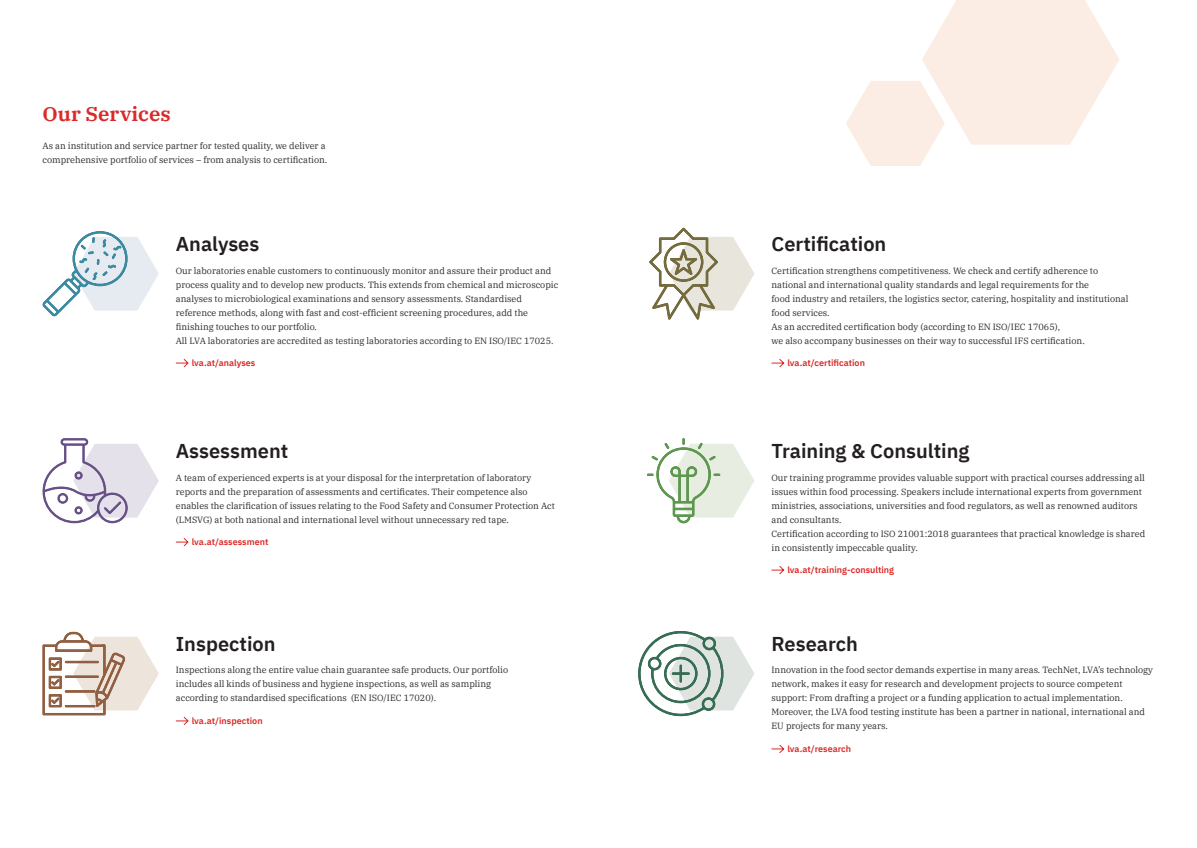
<style>
.page{position:relative;width:1197px;height:848px;background:#fff}
.page>*{position:absolute;margin:0;border:0;box-sizing:border-box;transform-origin:0 0}
.Headline{font:600 20px "IBM Plex Sans";color:#231f20}
.Headline-2{font:600 20px "IBM Plex Serif";color:#da2a28}
.Text{font:9px/14px "IBM Plex Serif";color:#2b292a}
.Text-2{font:600 9px "IBM Plex Sans";color:#da2a28}
</style>
<div class="page">
<svg style="left:771px;top:359px;width:14px;height:9px"></svg>
<svg style="left:771px;top:566px;width:14px;height:9px"></svg>
<svg style="left:771px;top:744px;width:14px;height:9px"></svg>
<svg style="left:846px;top:0;width:273px;height:166px"></svg>
<svg style="left:649px;top:228px;width:105px;height:91px"></svg>
<svg style="left:647px;top:438px;width:107px;height:85px"></svg>
<svg style="left:638px;top:631px;width:116px;height:85px"></svg>
<svg style="left:175px;top:359px;width:14px;height:9px"></svg>
<svg style="left:175px;top:538px;width:14px;height:9px"></svg>
<svg style="left:175px;top:716px;width:14px;height:9px"></svg>
<svg style="left:43px;top:231px;width:116px;height:85px"></svg>
<svg style="left:43px;top:438px;width:116px;height:85px"></svg>
<svg style="left:43px;top:632px;width:116px;height:83px"></svg>
<div style="left:65px;top:690px;width:30px;height:2px;border:1px solid #915f41"></div>
<p class="Headline-2" style="left:43px;top:98px;width:130px">Our Services</p>
<p class="Text" style="left:43px;top:138px;width:286px">As an institution and service partner for tested quality, we deliver a comprehensive portfolio of services – from analysis to certification.</p>
<p class="Headline" style="left:176px;top:228px;width:85px">Analyses</p>
<p class="Text" style="left:176px;top:262px;width:384px">Our laboratories enable customers to continuously monitor and assure their product and process quality and to develop new products. This extends from chemical and microscopic analyses to microbiological examinations and sensory assessments. Standardised reference methods, along with fast and cost-efficient screening procedures, add the finishing touches to our portfolio.</p>
<p class="Text" style="left:176px;top:332px;width:379px">All LVA laboratories are accredited as testing laboratories according to EN ISO/IEC 17025.</p>
<p class="Text-2" style="left:192px;top:356px;width:65px">lva.at/analyses</p>
<p class="Headline" style="left:176px;top:435px;width:114px">Assessment</p>
<p class="Text" style="left:176px;top:469px;width:380px">A team of experienced experts is at your disposal for the interpretation of laboratory reports and the preparation of assessments and certificates. Their competence also enables the clarification of issues relating to the Food Safety and Consumer Protection Act (LMSVG) at both national and international level without unnecessary red tape.</p>
<p class="Text-2" style="left:192px;top:535px;width:78px">lva.at/assessment</p>
<p class="Headline" style="left:176px;top:628px;width:101px">Inspection</p>
<p class="Text" style="left:176px;top:662px;width:334px">Inspections along the entire value chain guarantee safe products. Our portfolio includes all kinds of business and hygiene inspections, as well as sampling according to standardised specifications (EN ISO/IEC 17020).</p>
<p class="Text-2" style="left:192px;top:713px;width:72px">lva.at/inspection</p>
<p class="Headline" style="left:771px;top:228px;width:116px">Certification</p>
<p class="Text" style="left:771px;top:262px;width:358px">Certification strengthens competitiveness. We check and certify adherence to national and international quality standards and legal requirements for the<br>food industry and retailers, the logistics sector, catering, hospitality and institutional food services.</p>
<p class="Text" style="left:771px;top:318px;width:315px">As an accredited certification body (according to EN ISO/IEC 17065),<br>we also accompany businesses on their way to successful IFS certification.</p>
<p class="Text-2" style="left:787px;top:356px;width:79px">lva.at/certification</p>
<p class="Headline" style="left:771px;top:435px;width:199px">Training &amp; Consulting</p>
<p class="Text" style="left:771px;top:469px;width:375px">Our training programme provides valuable support with practical courses addressing all issues within food processing. Speakers include international experts from government ministries, associations, universities and food regulators, as well as renowned auditors and consultants.</p>
<p class="Text" style="left:771px;top:525px;width:375px">Certification according to ISO 21001:2018 guarantees that practical knowledge is shared in consistently impeccable quality.</p>
<p class="Text-2" style="left:787px;top:563px;width:108px">lva.at/training-consulting</p>
<p class="Headline" style="left:771px;top:628px;width:88px">Research</p>
<p class="Text" style="left:771px;top:662px;width:383px">Innovation in the food sector demands expertise in many areas. TechNet, LVA’s technology network, makes it easy for research and development projects to source competent support: From drafting a project or a funding application to actual implementation.<br>Moreover, the LVA food testing institute has been a partner in national, international and EU projects for many years.</p>
<p class="Text-2" style="left:787px;top:741px;width:65px">lva.at/research</p>
</div>
